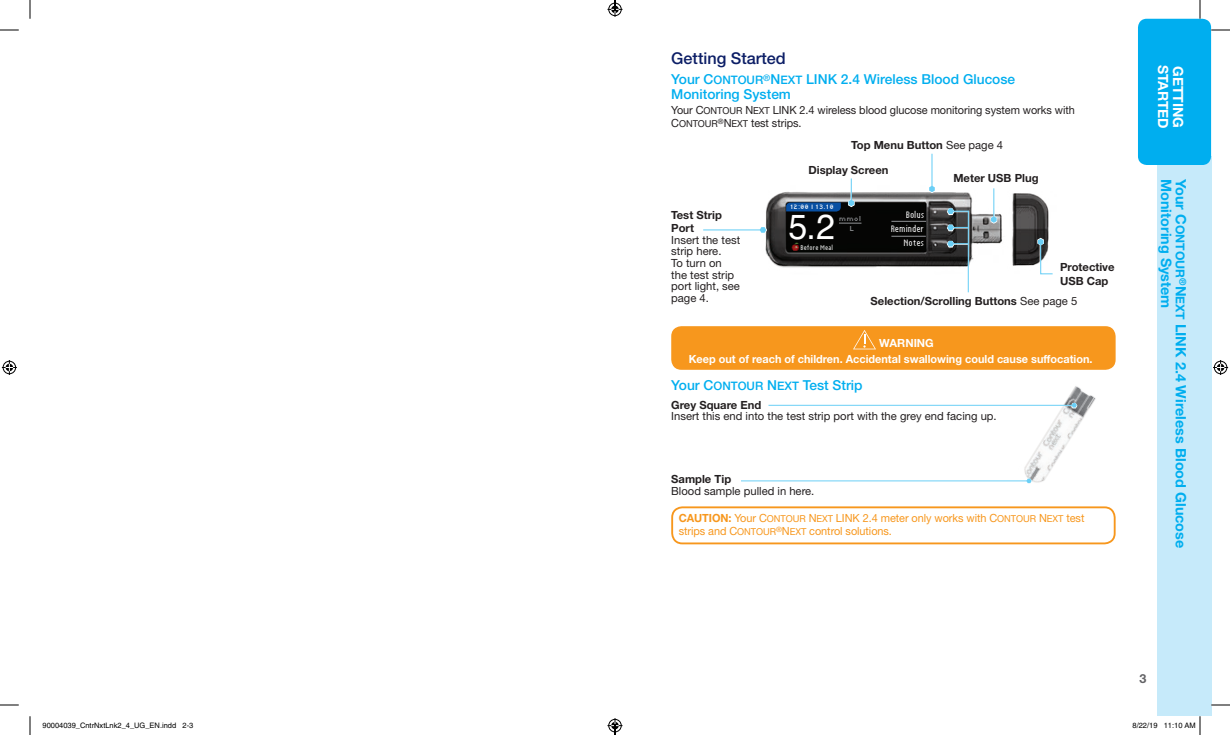
<style>
.page{position:relative;width:1230px;height:735px;background:#fff}
.page>*{position:absolute;margin:0;border:0;box-sizing:border-box;transform-origin:0 0}
.t1{font:35px "Helvetica BYR";color:#fff}
.t2{font:500 16.25px "Helvetica Neue RED";color:#0c1e66}
.t3{font:700 14.38px/14.8px "Helvetica Neue RED";color:#00aeef}
.t4{font:700 14px "Helvetica Neue RED";letter-spacing:-.005em;color:#fff}
.t5{font:500 13.75px/15.1px "Helvetica Neue RED";color:#00aeef}
.t6{font:700 12.5px "Helvetica Neue RED";color:#636366}
.t7{font:11.25px/11.6px "Helvetica Neue RED";color:#231f20}
.t8{font:700 11.25px/13.5px "Helvetica Neue RED";color:#231f20}
.t9{font:11.25px/12.6px "Helvetica Neue RED";letter-spacing:-.005em;color:#f7971d}
.t10{font:700 11.25px/16.5px "Helvetica Neue RED";color:#fff}
.t11{font:10px/13.8px "Skinny Mini";letter-spacing:-.005em;color:#fff;text-align:right}
.t12{font:10px "Mini Micra";color:#939598}
.t13{font:8.75px "Mini Micra";letter-spacing:-.005em;color:#fff}
.t14{font:7.5px "Helvetica";color:#000}
.t15{font:7.5px "Skinny Mini";letter-spacing:-.005em;color:#fff}
.s1{font-family:"Helvetica Neue RED Medium SC850";font-weight:400;font-size:11.75px}
.s2{font-family:"Helvetica Neue RED Regular SC850"}
.s3{font-family:"Helvetica Neue RED Regular SC850";font-size:9.62px}
.s4{font-weight:400}
.s5{font-family:"Helvetica Neue RED Medium SC850";font-weight:400}
.s6{font-weight:700}
.s7{font-family:"Helvetica Neue RED Bold SC850";font-weight:400}
.s8{font-family:"Helvetica Neue RED Bold SC850";font-weight:400;font-size:12.25px}
</style>
<div class="page">
<div style="left:1157px;top:157px;width:54px;height:559px;background:#c6eafa"></div>
<div style="left:1138px;top:19px;width:73px;height:146px;background:#00aeef;border-radius:9px"></div>
<div style="left:671px;top:326px;width:445px;height:44px;background:#f7971d;border-radius:10px"></div>
<svg style="left:853px;top:330px;width:23px;height:19px"></svg>
<div style="left:671px;top:506px;width:445px;height:38px;border:2px solid #f7971d;border-radius:10px"></div>
<img style="left:765px;top:192px;width:284px;height:82px">
<svg style="left:1037px;top:237px;width:16px;height:38px"></svg>
<svg style="left:759px;top:226px;width:9px;height:8px"></svg>
<hr style="left:703px;top:229px;width:58px;height:1px;background:#6bcff6">
<svg style="left:928px;top:186px;width:8px;height:8px"></svg>
<hr style="left:931px;top:154px;width:2px;height:33px;background:#6bcff6">
<svg style="left:990px;top:188px;width:8px;height:36px"></svg>
<svg style="left:847px;top:178px;width:9px;height:30px"></svg>
<svg style="left:946px;top:207px;width:23px;height:9px"></svg>
<svg style="left:946px;top:224px;width:22px;height:8px"></svg>
<svg style="left:946px;top:240px;width:22px;height:8px"></svg>
<hr style="left:968px;top:211px;width:1px;height:81px;background:#6bcff6">
<svg style="left:786px;top:202px;width:55px;height:10px"></svg>
<svg style="left:792px;top:243px;width:7px;height:8px"></svg>
<hr style="left:891px;top:236px;width:35px;height:1px;background:#939598">
<hr style="left:891px;top:221px;width:35px;height:1px;background:#939598">
<svg style="left:839px;top:223px;width:22px;height:1px"></svg>
<img style="left:1003px;top:386px;width:93px;height:97px">
<svg style="left:1071px;top:402px;width:7px;height:7px"></svg>
<hr style="left:769px;top:405px;width:303px;height:1px;background:#6bcff6">
<hr style="left:741px;top:481px;width:286px;height:1px;background:#fff">
<svg style="left:1025px;top:478px;width:8px;height:6px"></svg>
<hr style="left:741px;top:480px;width:286px;height:1px;background:#6bcff6">
<svg style="left:0;top:29px;width:19px;height:2px"></svg>
<svg style="left:1211px;top:29px;width:19px;height:2px"></svg>
<svg style="left:0;top:704px;width:19px;height:2px"></svg>
<svg style="left:1211px;top:704px;width:19px;height:2px"></svg>
<svg style="left:29px;top:0;width:2px;height:19px"></svg>
<svg style="left:29px;top:716px;width:2px;height:19px"></svg>
<svg style="left:1199px;top:0;width:2px;height:19px"></svg>
<svg style="left:2px;top:360px;width:15px;height:15px"></svg>
<svg style="left:1213px;top:360px;width:15px;height:15px"></svg>
<svg style="left:1199px;top:716px;width:2px;height:19px"></svg>
<svg style="left:608px;top:0;width:14px;height:17px"></svg>
<svg style="left:608px;top:718px;width:14px;height:17px"></svg>
<h2 class="t2" style="left:671px;top:49px;width:116px">Getting Started</h2>
<p class="t5" style="left:671px;top:72px;width:345px">Your C<span class="s1">ONTOUR</span><sup>®</sup>N<span class="s1">EXT</span> LINK 2.4 Wireless Blood Glucose<br>Monitoring System</p>
<p class="t7" style="left:671px;top:104px;width:405px;line-height:12.6px">Your <span class="s2">C</span><span class="s3">ONTOUR</span> <span class="s2">N</span> <span class="s3">EXT</span> <span class="s2">LINK 2.4</span> wireless blood glucose monitoring system works with<br><span class="s2">C</span><span class="s3">ONTOUR</span><sup>®</sup>N<span class="s3">EXT</span> test strips.</p>
<p class="t8" style="left:851px;top:138px;width:153px">Top Menu Button <span class="s4">See page 4</span></p>
<p class="t8" style="left:808px;top:163px;width:81px">Display Screen</p>
<p class="t8" style="left:953px;top:171px;width:87px">Meter USB Plug</p>
<p class="t13" style="left:790px;top:202px;width:45px">12:00 l 13.10</p>
<p class="t8" style="left:671px;top:208px;width:52px">Test Strip<br>Port</p>
<p class="t7" style="left:671px;top:234px;width:70px">Insert the test strip here.<br>To turn on the test strip port light, see page 4.</p>
<p class="t15" style="left:801px;top:243px;width:34px">Before Meal</p>
<h1 class="t1" style="left:788px;top:199px;width:48px">5.2</h1>
<p class="t12" style="left:850px;top:222px;width:7px">L</p>
<p class="t12" style="left:839px;top:212px;width:24px">mmol</p>
<p class="t11" style="left:891px;top:208px;width:35px">Bolus<br>Reminder<br>Notes</p>
<p class="t8" style="left:1060px;top:260px;width:56px">Protective<br>USB Cap</p>
<p class="t8" style="left:871px;top:294px;width:208px">Selection/Scrolling Buttons <span class="s4">See page 5</span></p>
<p class="t10" style="left:689px;top:334px;width:405px;text-indent:190px">WARNING<br>Keep out of reach of children. Accidental swallowing could cause suffocation.</p>
<p class="t5" style="left:671px;top:378px;width:193px">Your <span class="s5">C</span><span class="s1">ONTOUR</span> <span class="s5">N</span> <span class="s1">EXT</span> Test Strip</p>
<p class="t8" style="left:671px;top:398px;width:92px">Grey Square End</p>
<p class="t7" style="left:671px;top:410px;width:327px">Insert this end into the test strip port with the grey end facing up.</p>
<p class="t8" style="left:671px;top:472px;width:61px">Sample Tip</p>
<p class="t7" style="left:671px;top:485px;width:145px">Blood sample pulled in here.</p>
<p class="t9" style="left:679px;top:512px;width:407px"><span class="s6">CAUTION:</span> Your <span class="s2">C</span><span class="s3">ONTOUR</span> <span class="s2">N</span> <span class="s3">EXT</span> <span class="s2">LINK 2.4</span> meter only works with <span class="s2">C</span><span class="s3">ONTOUR</span> <span class="s2">N</span> <span class="s3">EXT</span> test strips and <span class="s2">C</span><span class="s3">ONTOUR</span><sup>®</sup><span class="s2">N</span> <span class="s3">EXT</span> control solutions.</p>
<p class="t4" style="left:1172px;top:65px;width:65px;rotate:90deg">STARTED</p>
<p class="t4" style="left:1187px;top:66px;width:63px;rotate:90deg">GETTING</p>
<p class="t3" style="left:1189px;top:179px;width:370px;rotate:90deg">Your <span class="s7">C</span><span class="s8">ontour</span><sup>®</sup><span class="s7">N</span> <span class="s8">ext</span> LINK 2.4 Wireless Blood Glucose<br>Monitoring System</p>
<p class="t6" style="left:1140px;top:670px;width:8px">3</p>
<p class="t14" style="left:42px;top:721px;width:152px">90004039_CntrNxtLnk2_4_UG_EN.indd 2-3</p>
<p class="t14" style="left:1132px;top:721px;width:65px">8/22/19 11:10 AM</p>
</div>
